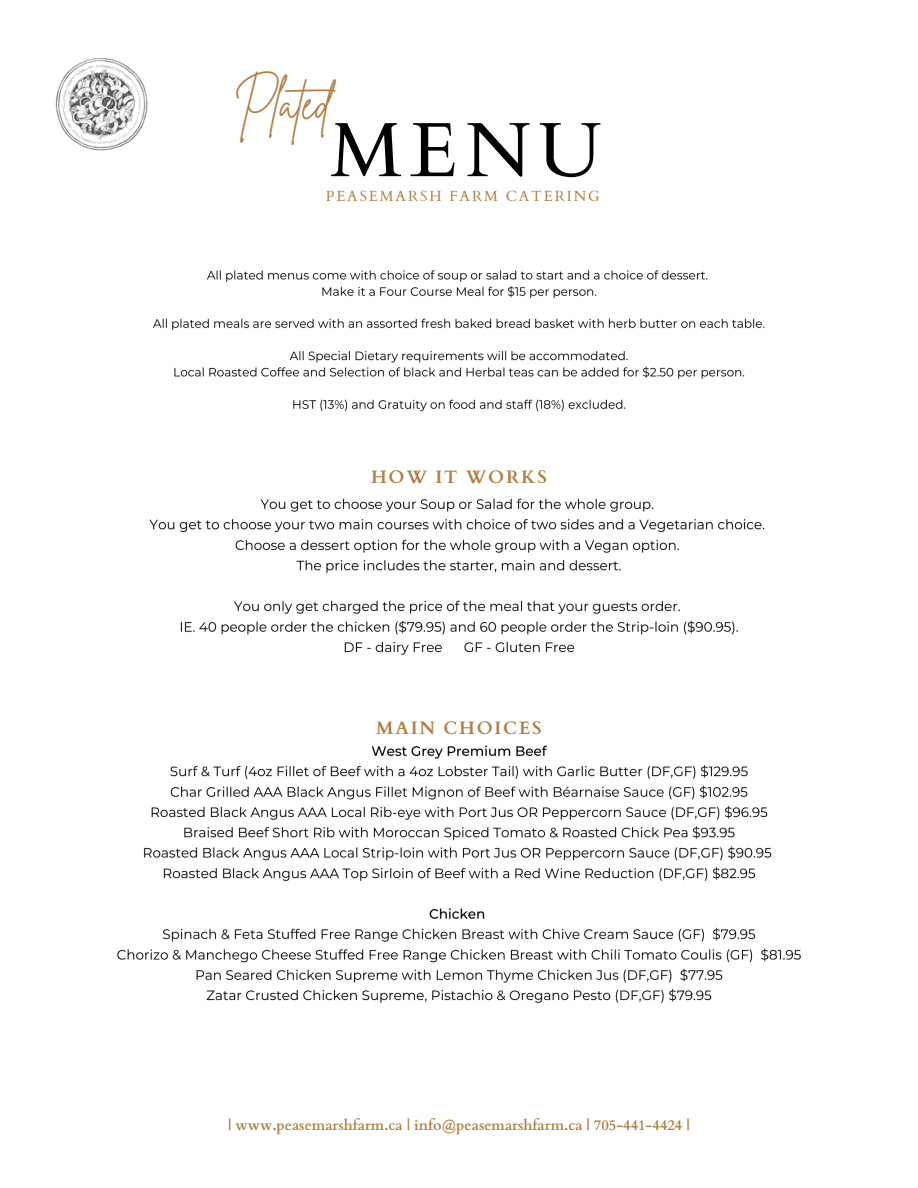
<style>
.page{position:relative;width:918px;height:1188px;background:#fff}
.page>*{position:absolute;margin:0;border:0;box-sizing:border-box;transform-origin:0 0}
.t1{font:76.95px "Cardo";color:#000}
.t2{font:45px "Brittany Signature";color:#b08047}
.t3{font:700 18px "Cardo";letter-spacing:.1em;color:#b08047}
.t4{font:14.7px "Cardo";letter-spacing:.13em;color:#b08047}
.t5{font:700 14.55px "Cardo";color:#b08047}
</style>
<div class="page">
<img style="left:152px;top:270px;width:613px;height:142px">
<img style="left:149px;top:498px;width:616px;height:157px">
<img style="left:55px;top:57px;width:93px;height:94px">
<img style="left:117px;top:745px;width:684px;height:258px">
<h2 class="t2" style="left:234px;top:74px;width:115px">Plated</h2>
<h1 class="t1" style="left:330px;top:100px;width:273px">MENU</h1>
<p class="t4" style="left:326px;top:186px;width:276px">PEASEMARSH FARM CATERING</p>
<p class="t3" style="left:371px;top:465px;width:177px">HOW IT WORKS</p>
<p class="t3" style="left:376px;top:716px;width:167px">MAIN CHOICES</p>
<p class="t5" style="left:228px;top:1116px;width:463px">| www.peasemarshfarm.ca | info@peasemarshfarm.ca | 705-441-4424 |</p>
</div>
